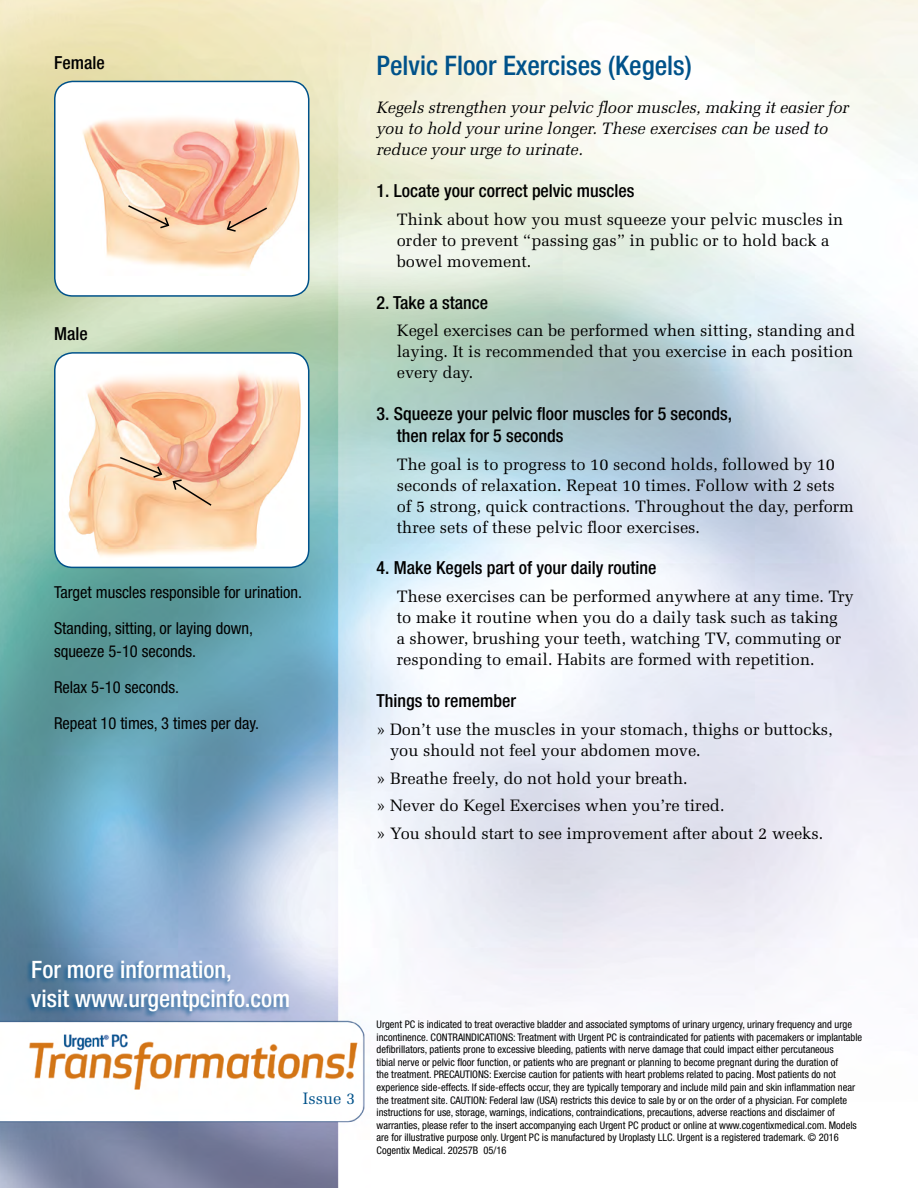
<style>
.page{position:relative;width:918px;height:1188px;background:#fff}
.page>*{position:absolute;margin:0;border:0;box-sizing:border-box;transform-origin:0 0}
.t1{font:500 condensed 27px "Helvetica Neue LT Std";color:#00528a}
.t2{font:500 condensed 24px/28.8px "Helvetica Neue LT Std";color:#fff}
.t3{font:500 condensed 18px/21.6px "Helvetica Neue LT Std";color:#000}
.t4{font:16.5px/21px "Melior LT Std";color:#000}
.t5{font:condensed 16.5px/36px "Helvetica Neue LT Std";color:#000}
.t6{font:italic 16.5px/21px "Melior LT Std";letter-spacing:-.01em;color:#000}
.t7{font:16.5px "Melior LT Std";color:#00528a}
.t8{font:condensed 10.5px/12.6px "Helvetica Neue LT Std";color:#000}
</style>
<div class="page">
<img style="left:0;top:0;width:918px;height:1188px">
<div style="left:25px;top:960px;width:265px;height:58px;background:#00528a;opacity:.75"></div>
<div style="left:55px;top:81px;width:254px;height:215px;background:#fff;border-radius:18px"></div>
<img style="left:82px;top:117px;width:218px;height:153px">
<div style="left:54px;top:81px;width:255px;height:216px;border:2px solid #00528a;border-radius:18px"></div>
<div style="left:55px;top:353px;width:254px;height:214px;background:#fff;border-radius:18px"></div>
<img style="left:68px;top:357px;width:240px;height:206px">
<div style="left:54px;top:352px;width:255px;height:216px;border:2px solid #00528a;border-radius:18px"></div>
<svg style="left:118px;top:456px;width:45px;height:23px"></svg>
<svg style="left:171px;top:478px;width:42px;height:29px"></svg>
<svg style="left:127px;top:204px;width:43px;height:26px"></svg>
<svg style="left:226px;top:206px;width:43px;height:27px"></svg>
<h3 class="t3" style="left:54px;top:51px;width:52px">Female</h3>
<h3 class="t3" style="left:54px;top:323px;width:35px">Male</h3>
<h3 class="t5" style="left:54px;top:574px;width:250px">Target muscles responsible for urination.<br>Standing, sitting, or laying down,</h3>
<h3 class="t5" style="left:54px;top:633px;width:207px">squeeze 5-10 seconds.<br>Relax 5-10 seconds.<br>Repeat 10 times, 3 times per day.</h3>
<h1 class="t1" style="left:377px;top:49px;width:317px">Pelvic Floor Exercises (Kegels)</h1>
<h3 class="t6" style="left:377px;top:97px;width:474px">Kegels strengthen your pelvic floor muscles, making it easier for you to hold your urine longer. These exercises can be used to reduce your urge to urinate.</h3>
<h3 class="t3" style="left:377px;top:180px;width:260px">1. Locate your correct pelvic muscles</h3>
<h3 class="t4" style="left:397px;top:209px;width:448px">Think about how you must squeeze your pelvic muscles in order to prevent “passing gas” in public or to hold back a bowel movement.</h3>
<h3 class="t3" style="left:377px;top:291px;width:113px">2. Take a stance</h3>
<h3 class="t4" style="left:397px;top:320px;width:460px;text-align:justify">Kegel exercises can be performed when sitting, standing and laying. It is recommended that you exercise in each position every day.</h3>
<h3 class="t3" style="left:397px;top:403px;width:337px;text-indent:-20px">3. Squeeze your pelvic floor muscles for 5 seconds, then relax for 5 seconds</h3>
<h3 class="t4" style="left:397px;top:453px;width:459px">The goal is to progress to 10 second holds, followed by 10 seconds of relaxation. Repeat 10 times. Follow with 2 sets<br>of 5 strong, quick contractions. Throughout the day, perform three sets of these pelvic floor exercises.</h3>
<h3 class="t3" style="left:377px;top:557px;width:282px">4. Make Kegels part of your daily routine</h3>
<h3 class="t4" style="left:397px;top:586px;width:458px">These exercises can be performed anywhere at any time. Try to make it routine when you do a daily task such as taking<br>a shower, brushing your teeth, watching TV, commuting or responding to email. Habits are formed with repetition.</h3>
<h3 class="t3" style="left:377px;top:690px;width:141px">Things to remember</h3>
<h3 class="t4" style="left:390px;top:719px;width:444px;text-indent:-13px">» Don’t use the muscles in your stomach, thighs or buttocks, you should not feel your abdomen move.</h3>
<h3 class="t4" style="left:377px;top:764px;width:448px;line-height:27.8px">» Breathe freely, do not hold your breath.<br>» Never do Kegel Exercises when you’re tired.<br>» You should start to see improvement after about 2 weeks.</h3>
<h2 class="t2" style="left:31px;top:955px;width:260px">For more information,<br>visit www.urgentpcinfo.com</h2>
<h3 class="t7" style="left:303px;top:1088px;width:54px">Issue 3</h3>
<p class="t8" style="left:377px;top:1018px;width:487px">Urgent PC is indicated to treat overactive bladder and associated symptoms of urinary urgency, urinary frequency and urge incontinence. CONTRAINDICATIONS: Treatment with Urgent PC is contraindicated for patients with pacemakers or implantable defibrillators, patients prone to excessive bleeding, patients with nerve damage that could impact either percutaneous<br>tibial nerve or pelvic floor function, or patients who are pregnant or planning to become pregnant during the duration of<br>the treatment. PRECAUTIONS: Exercise caution for patients with heart problems related to pacing. Most patients do not experience side-effects. If side-effects occur, they are typically temporary and include mild pain and skin inflammation near the treatment site. CAUTION: Federal law (USA) restricts this device to sale by or on the order of a physician. For complete instructions for use, storage, warnings, indications, contraindications, precautions, adverse reactions and disclaimer of warranties, please refer to the insert accompanying each Urgent PC product or online at www.cogentixmedical.com. Models are for illustrative purpose only. Urgent PC is manufactured by Uroplasty LLC. Urgent is a registered trademark. © 2016<br>Cogentix Medical. 20257B 05/16</p>
</div>
